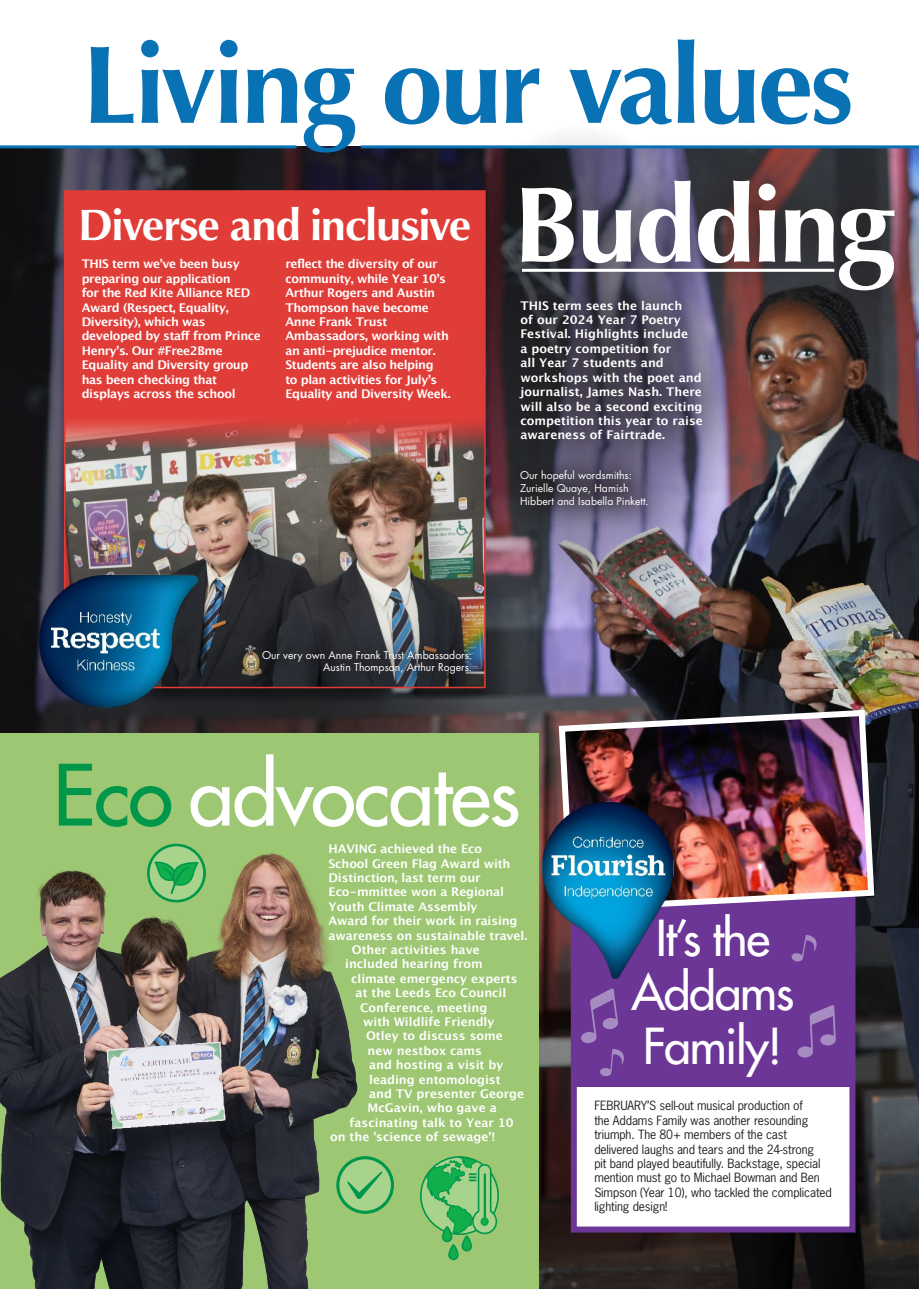
<style>
.page{position:relative;width:919px;height:1289px;background:#fff}
.page>*{position:absolute;margin:0;border:0;box-sizing:border-box;transform-origin:0 0}
.t1{font:700 111px "Optima";letter-spacing:-.025em;color:#0972b5}
.t2{font:700 109.5px "Classico URW";letter-spacing:-.02em;color:#fff}
.t3{font:500 82.05px "Futura Std";letter-spacing:-.02em;color:#fff}
.t4{font:500 48.3px/53.8px "Futura Std";letter-spacing:-.03em;color:#fff;text-align:center}
.t5{font:700 45px "Classico URW";letter-spacing:-.02em;color:#fff}
.t6{font:700 12px/14.4px "Lucida Grande";letter-spacing:-.01em;color:#fff}
.t7{font:700 12px/14.4px "Lucida Grande";letter-spacing:-.03em;color:#fff}
.t8{font:12px/14.4px "News Gothic Std";letter-spacing:-.01em;color:#231f20}
.t9{font:10.5px/12.6px "Futura Std";color:#fff}
.s1{color:#00974a}
</style>
<div class="page">
<img style="left:0;top:147px;width:918px;height:1141px">
<img style="left:421px;top:123px;width:318px;height:496px;border-radius:50%">
<hr style="left:0;top:145px;width:296px;height:3px;background:#0773b5">
<div style="left:0;top:733px;width:538px;height:555px;background:#9ec773"></div>
<img style="left:0;top:853px;width:372px;height:435px">
<svg style="left:420px;top:1156px;width:79px;height:104px"></svg>
<svg style="left:336px;top:1156px;width:58px;height:57px"></svg>
<svg style="left:146px;top:843px;width:60px;height:60px"></svg>
<div style="left:65px;top:191px;width:420px;height:496px;background:#e03d38"></div>
<img style="left:67px;top:421px;width:415px;height:264px">
<img style="left:28px;top:568px;width:178px;height:150px">
<hr style="left:361px;top:145px;width:557px;height:3px;background:#0773b5">
<div style="left:570px;top:733px;width:285px;height:499px;background:#fff;border:6px solid #6b3696"></div>
<div style="left:573px;top:743px;width:280px;height:343px;background:#6b3696"></div>
<svg style="left:581px;top:988px;width:43px;height:88px"></svg>
<svg style="left:797px;top:1005px;width:38px;height:52px"></svg>
<img style="left:555px;top:706px;width:322px;height:208px">
<div style="left:469px;top:250px;width:283px;height:241px;background:#231f20;opacity:.55"></div>
<div style="left:476px;top:136px;width:442px;height:199px;background:#231f20;opacity:.35"></div>
<div style="left:493px;top:444px;width:180px;height:88px;background:#231f20;opacity:.75"></div>
<img style="left:539px;top:794px;width:136px;height:186px">
<svg style="left:791px;top:935px;width:26px;height:26px"></svg>
<div style="left:245px;top:633px;width:243px;height:58px;background:#231f20;opacity:.75"></div>
<hr style="left:522px;top:269px;width:312px;height:3px;background:#fff">
<h1 class="t1" style="left:82px;top:21px;width:773px">Living our values</h1>
<h3 class="t5" style="left:78px;top:192px;width:394px">Diverse and inclusive</h3>
<p class="t7" style="left:82px;top:257px;width:181px">THIS term we’ve been busy preparing our application<br>for the Red Kite Alliance RED<br>Award (Respect, Equality,<br>Diversity), which was developed by staff from Prince<br>Henry’s. Our #Free2Bme<br>Equality and Diversity group has been checking that displays across the school</p>
<p class="t7" style="left:285px;top:257px;width:167px">reflect the diversity of our community, while Year 10’s<br>Arthur Rogers and Austin<br>Thompson have become<br>Anne Frank Trust<br>Ambassadors, working with an anti-prejudice mentor.<br>Students are also helping<br>to plan activities for July’s<br>Equality and Diversity Week.</p>
<h2 class="t2" style="left:514px;top:144px;width:382px">Budding</h2>
<p class="t6" style="left:520px;top:298px;width:184px">THIS term sees the launch<br>of our 2024 Year 7 Poetry<br>Festival. Highlights include<br>a poetry competition for<br>all Year 7 students and workshops with the poet and journalist, James Nash. There will also be a second exciting competition this year to raise awareness of Fairtrade.</p>
<p class="t9" style="left:520px;top:469px;width:130px">Our hopeful wordsmiths:<br>Zurielle Quaye, Hamish<br>Hibbert and Isabella Pinkett.</p>
<p class="t9" style="left:262px;top:648px;width:211px;text-align:right">Our very own Anne Frank Trust Ambassadors:<br>Austin Thompson, Arthur Rogers.</p>
<h3 class="t3" style="left:53px;top:744px;width:469px"><span class="s1">Eco</span> advocates</h3>
<p class="t6" style="left:328px;top:841px;width:155px">HAVING achieved the Eco</p>
<p class="t6" style="left:328px;top:855px;width:183px">School Green Flag Award with</p>
<p class="t6" style="left:328px;top:870px;width:153px">Distinction, last term our</p>
<p class="t6" style="left:328px;top:884px;width:177px">Eco-mmittee won a Regional</p>
<p class="t6" style="left:328px;top:899px;width:150px">Youth Climate Assembly</p>
<p class="t6" style="left:328px;top:913px;width:190px">Award for their work in raising</p>
<p class="t6" style="left:328px;top:927px;width:200px">awareness on sustainable travel.</p>
<p class="t6" style="left:352px;top:942px;width:129px">Other activities have</p>
<p class="t6" style="left:345px;top:956px;width:139px">included hearing from</p>
<p class="t6" style="left:351px;top:971px;width:168px">climate emergency experts</p>
<p class="t6" style="left:355px;top:985px;width:152px">at the Leeds Eco Council</p>
<p class="t6" style="left:360px;top:999px;width:129px">Conference, meeting</p>
<p class="t6" style="left:363px;top:1014px;width:133px">with Wildlife Friendly</p>
<p class="t6" style="left:366px;top:1028px;width:138px">Otley to discuss some</p>
<p class="t6" style="left:367px;top:1043px;width:116px">new nestbox cams</p>
<p class="t6" style="left:369px;top:1057px;width:136px">and hosting a visit by</p>
<p class="t6" style="left:369px;top:1071px;width:133px">leading entomologist</p>
<p class="t6" style="left:369px;top:1086px;width:157px">and TV presenter George</p>
<p class="t6" style="left:367px;top:1100px;width:131px">McGavin, who gave a</p>
<p class="t6" style="left:349px;top:1115px;width:166px">fascinating talk to Year 10</p>
<p class="t6" style="left:330px;top:1129px;width:167px">on the 'science of sewage'!</p>
<h3 class="t4" style="left:631px;top:911px;width:164px">It’s the<br>Addams<br>Family!</h3>
<p class="t8" style="left:594px;top:1098px;width:239px">FEBRUARY’S sell-out musical production of<br>the Addams Family was another resounding triumph. The 80+ members of the cast delivered laughs and tears and the 24-strong<br>pit band played beautifully. Backstage, special mention must go to Michael Bowman and Ben Simpson (Year 10), who tackled the complicated lighting design!</p>
</div>
